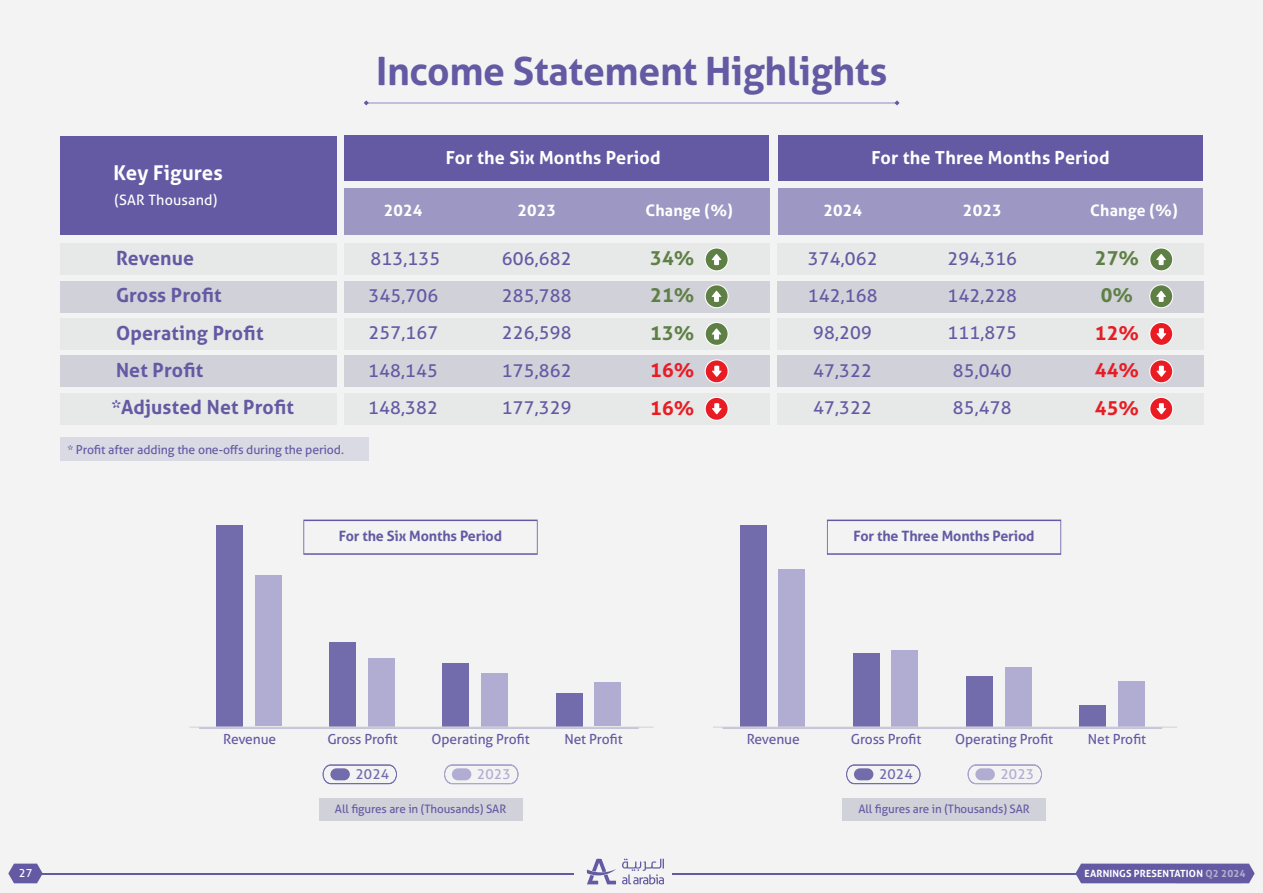
<style>
.page{position:relative;width:1263px;height:893px;background:#f3f3f3}
.page>*{position:absolute;margin:0;border:0;box-sizing:border-box;transform-origin:0 0}
.t1{font:700 39px "Aller";letter-spacing:-.01em;color:#635aa3}
.t2{font:700 20.4px "Aller";letter-spacing:.01em;color:#fff}
.t3{font:700 19.5px/37.2px "Aller";letter-spacing:.01em;color:#635aa3}
.t4{font:700 19.5px/37.5px "Aller";letter-spacing:.01em;color:#e91c24}
.t5{font:700 19.5px/37.2px "Aller";letter-spacing:.01em;color:#5f8045;text-align:justify}
.t6{font:18px/37.2px "Aller";letter-spacing:.01em;color:#635aa3;text-align:center}
.t7{font:700 18px "Aller";letter-spacing:.01em;color:#fff}
.t8{font:700 15.9px "Aller";letter-spacing:.01em;color:#fff}
.t9{font:14.4px "Aller";letter-spacing:.01em;color:#fff}
.t10{font:700 14.25px "Aller";letter-spacing:-.01em;color:#635aa3}
.t11{font:13.8px "Aller";letter-spacing:-.01em;color:#635aa3}
.t12{font:13.8px "Aller";letter-spacing:.01em;color:#726bac}
.t13{font:13.8px "Aller";letter-spacing:.01em;color:#b1acd1}
.t14{font:12.3px "Aller";letter-spacing:-.01em;color:#635aa3}
.t15{font:11.7px "Aller";letter-spacing:-.01em;color:#635aa3}
.t16{font:11.25px "Aller";color:#fff}
.t17{font:700 9.9px "Aller";letter-spacing:.015em;color:#fff}
.s1{color:#b0b0cf}
</style>
<div class="page">
<hr style="left:367px;top:102px;width:528px;height:2px;background:#c1bdda">
<svg style="left:364px;top:100px;width:5px;height:5px"></svg>
<svg style="left:894px;top:100px;width:5px;height:5px"></svg>
<hr style="left:20px;top:873px;width:554px;height:1px;background:#635aa3">
<hr style="left:672px;top:873px;width:420px;height:1px;background:#635aa3">
<svg style="left:8px;top:864px;width:35px;height:19px"></svg>
<svg style="left:587px;top:859px;width:29px;height:25px"></svg>
<svg style="left:622px;top:859px;width:42px;height:25px"></svg>
<div style="left:1075px;top:864px;width:180px;height:19px;background:#635aa3"></div>
<div style="left:842px;top:798px;width:204px;height:23px;background:#d1d1da"></div>
<div style="left:740px;top:525px;width:26px;height:201px;background:#726bac"></div>
<div style="left:778px;top:569px;width:27px;height:157px;background:#b1acd1"></div>
<div style="left:853px;top:653px;width:26px;height:73px;background:#726bac"></div>
<div style="left:891px;top:650px;width:27px;height:76px;background:#b1acd1"></div>
<div style="left:966px;top:676px;width:27px;height:50px;background:#726bac"></div>
<div style="left:1005px;top:667px;width:26px;height:59px;background:#b1acd1"></div>
<div style="left:1080px;top:705px;width:26px;height:21px;background:#726bac"></div>
<div style="left:1118px;top:681px;width:27px;height:45px;background:#b1acd1"></div>
<hr style="left:713px;top:726px;width:464px;height:2px;background:#d9d9d9">
<svg style="left:846px;top:764px;width:74px;height:20px"></svg>
<svg style="left:968px;top:764px;width:74px;height:20px"></svg>
<div style="left:345px;top:135px;width:424px;height:46px;background:#635aa3"></div>
<div style="left:778px;top:135px;width:425px;height:46px;background:#635aa3"></div>
<div style="left:344px;top:188px;width:426px;height:47px;background:#9c97c3"></div>
<div style="left:60px;top:437px;width:309px;height:24px;background:#dadae5"></div>
<div style="left:777px;top:244px;width:426px;height:31px;background:#e7e8e8"></div>
<div style="left:777px;top:281px;width:426px;height:31px;background:#d1d1da"></div>
<div style="left:777px;top:318px;width:426px;height:31px;background:#e7e8e8"></div>
<div style="left:777px;top:356px;width:426px;height:31px;background:#d1d1da"></div>
<div style="left:777px;top:393px;width:426px;height:31px;background:#e7e8e8"></div>
<div style="left:778px;top:188px;width:425px;height:47px;background:#9c97c3"></div>
<div style="left:344px;top:244px;width:426px;height:31px;background:#e7e8e8"></div>
<div style="left:344px;top:281px;width:426px;height:31px;background:#d1d1da"></div>
<div style="left:344px;top:318px;width:426px;height:31px;background:#e7e8e8"></div>
<div style="left:344px;top:356px;width:426px;height:31px;background:#d1d1da"></div>
<div style="left:344px;top:393px;width:426px;height:31px;background:#e7e8e8"></div>
<div style="left:60px;top:136px;width:277px;height:99px;background:#635aa3"></div>
<div style="left:60px;top:244px;width:277px;height:31px;background:#e7e8e8"></div>
<div style="left:60px;top:281px;width:277px;height:31px;background:#d1d1da"></div>
<div style="left:60px;top:318px;width:277px;height:31px;background:#e7e8e8"></div>
<div style="left:60px;top:356px;width:277px;height:31px;background:#d1d1da"></div>
<div style="left:60px;top:393px;width:277px;height:31px;background:#e7e8e8"></div>
<svg style="left:705px;top:247px;width:24px;height:24px"></svg>
<svg style="left:706px;top:249px;width:21px;height:21px"></svg>
<svg style="left:705px;top:284px;width:24px;height:24px"></svg>
<svg style="left:706px;top:285px;width:21px;height:22px"></svg>
<svg style="left:705px;top:322px;width:24px;height:24px"></svg>
<svg style="left:706px;top:323px;width:21px;height:22px"></svg>
<svg style="left:705px;top:359px;width:24px;height:24px"></svg>
<svg style="left:706px;top:360px;width:21px;height:22px"></svg>
<svg style="left:705px;top:397px;width:24px;height:24px"></svg>
<svg style="left:706px;top:398px;width:21px;height:22px"></svg>
<svg style="left:1149px;top:247px;width:24px;height:24px"></svg>
<svg style="left:1150px;top:249px;width:22px;height:21px"></svg>
<svg style="left:1149px;top:284px;width:24px;height:24px"></svg>
<svg style="left:1150px;top:285px;width:22px;height:22px"></svg>
<svg style="left:1149px;top:322px;width:24px;height:24px"></svg>
<svg style="left:1150px;top:323px;width:22px;height:22px"></svg>
<svg style="left:1149px;top:359px;width:24px;height:24px"></svg>
<svg style="left:1150px;top:360px;width:22px;height:22px"></svg>
<svg style="left:1149px;top:397px;width:24px;height:24px"></svg>
<svg style="left:1150px;top:398px;width:22px;height:22px"></svg>
<div style="left:319px;top:798px;width:203px;height:23px;background:#d1d1da"></div>
<div style="left:216px;top:525px;width:27px;height:201px;background:#726bac"></div>
<div style="left:255px;top:575px;width:26px;height:151px;background:#b1acd1"></div>
<div style="left:330px;top:642px;width:26px;height:84px;background:#726bac"></div>
<div style="left:368px;top:658px;width:26px;height:68px;background:#b1acd1"></div>
<div style="left:443px;top:663px;width:26px;height:63px;background:#726bac"></div>
<div style="left:481px;top:673px;width:27px;height:53px;background:#b1acd1"></div>
<div style="left:556px;top:693px;width:26px;height:33px;background:#726bac"></div>
<div style="left:595px;top:682px;width:26px;height:44px;background:#b1acd1"></div>
<hr style="left:189px;top:726px;width:465px;height:2px;background:#d9d9d9">
<svg style="left:323px;top:764px;width:74px;height:20px"></svg>
<svg style="left:444px;top:764px;width:74px;height:20px"></svg>
<svg style="left:303px;top:520px;width:235px;height:35px"></svg>
<svg style="left:827px;top:520px;width:234px;height:35px"></svg>
<p class="t2" style="left:113px;top:160px;width:111px">Key Figures</p>
<p class="t9" style="left:115px;top:191px;width:104px">(SAR Thousand)</p>
<p class="t3" style="left:112px;top:240px;width:184px">Revenue<br>Gross Profit<br>Operating Profit<br>Net Profit *Adjusted Net Profit</p>
<p class="t14" style="left:67px;top:442px;width:278px">* Profit after adding the one-offs during the period.</p>
<h1 class="t1" style="left:376px;top:47px;width:513px">Income Statement Highlights</h1>
<p class="t7" style="left:446px;top:146px;width:216px">For the Six Months Period</p>
<p class="t8" style="left:384px;top:201px;width:40px">2024</p>
<p class="t6" style="left:368px;top:240px;width:73px;text-align:left">813,135<br>345,706<br>257,167<br>148,145<br>148,382</p>
<p class="t8" style="left:517px;top:201px;width:40px">2023</p>
<p class="t6" style="left:502px;top:240px;width:71px;text-align:justify">606,682<br>285,788<br>226,598<br>175,862<br>177,329</p>
<p class="t8" style="left:645px;top:201px;width:89px">Change (%)</p>
<p class="t5" style="left:650px;top:240px;width:46px">34% 21% 13%</p>
<p class="t4" style="left:650px;top:352px;width:46px">16%<br>16%</p>
<p class="t7" style="left:871px;top:146px;width:240px">For the Three Months Period</p>
<p class="t8" style="left:823px;top:201px;width:40px">2024</p>
<p class="t8" style="left:963px;top:201px;width:40px">2023</p>
<p class="t8" style="left:1090px;top:201px;width:89px">Change (%)</p>
<p class="t5" style="left:1095px;top:240px;width:46px;text-align:center">27%<br>0%</p>
<p class="t4" style="left:1095px;top:314px;width:46px;text-align:justify">12% 44% 45%</p>
<p class="t6" style="left:808px;top:240px;width:71px">374,062<br>142,168<br>98,209<br>47,322<br>47,322</p>
<p class="t6" style="left:947px;top:240px;width:71px">294,316<br>142,228<br>111,875<br>85,040<br>85,478</p>
<p class="t10" style="left:339px;top:527px;width:165px">For the Six Months Period</p>
<p class="t10" style="left:853px;top:527px;width:183px">For the Three Months Period</p>
<p class="t11" style="left:223px;top:731px;width:55px">Revenue</p>
<p class="t11" style="left:327px;top:731px;width:72px">Gross Profit</p>
<p class="t11" style="left:432px;top:731px;width:100px">Operating Profit</p>
<p class="t11" style="left:564px;top:731px;width:60px">Net Profit</p>
<p class="t12" style="left:355px;top:766px;width:35px">2024</p>
<p class="t13" style="left:477px;top:766px;width:35px">2023</p>
<p class="t15" style="left:335px;top:802px;width:173px">All figures are in (Thousands) SAR</p>
<p class="t11" style="left:747px;top:731px;width:55px">Revenue</p>
<p class="t11" style="left:851px;top:731px;width:72px">Gross Profit</p>
<p class="t11" style="left:955px;top:731px;width:100px">Operating Profit</p>
<p class="t11" style="left:1088px;top:731px;width:60px">Net Profit</p>
<p class="t12" style="left:879px;top:766px;width:35px">2024</p>
<p class="t13" style="left:1000px;top:766px;width:35px">2023</p>
<p class="t15" style="left:858px;top:802px;width:173px">All figures are in (Thousands) SAR</p>
<p class="t16" style="left:19px;top:866px;width:15px">27</p>
<p class="t17" style="left:1084px;top:867px;width:162px">EARNINGS PRESENTATION <span class="s1">Q2 2024</span></p>
</div>
